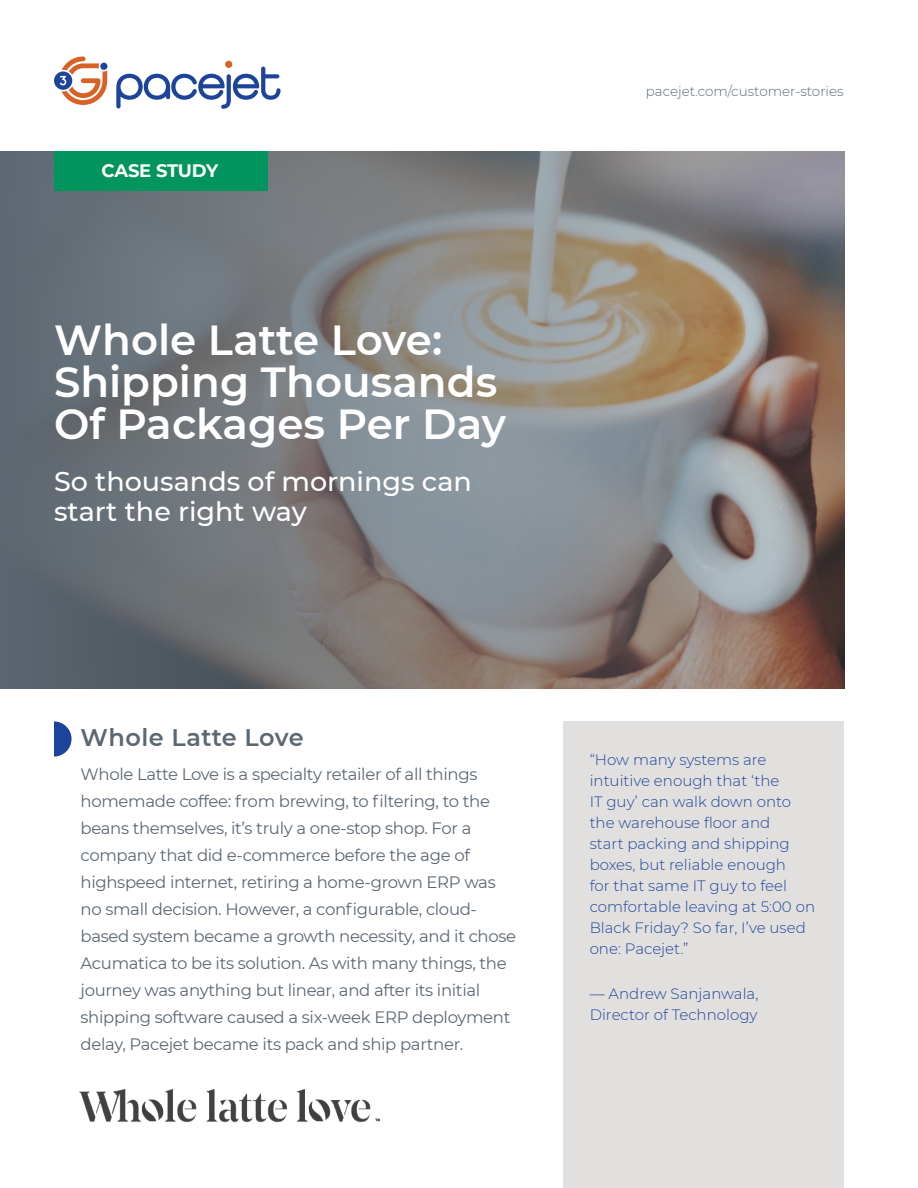
<style>
.page{position:relative;width:918px;height:1188px;background:#fff}
.page>*{position:absolute;margin:0;border:0;box-sizing:border-box;transform-origin:0 0}
.t1{font:600 42px/42px "Montserrat";color:#fff}
.t2{font:500 27px/30px "Montserrat";color:#fff}
.t3{font:600 24px "Montserrat";letter-spacing:.02em;color:#5c6771}
.t4{font:700 18px "Montserrat";letter-spacing:-.02em;color:#fff}
.t5{font:16.5px/27px "Montserrat";letter-spacing:-.02em;color:#5c6771}
.t6{font:300 15px/21px "Montserrat";color:#1d449b}
.t7{font:300 13.5px "Montserrat";color:#5c6771}
</style>
<div class="page">
<svg style="left:0;top:151px;width:845px;height:537px;background:#7d7d7d"></svg>
<div style="left:563px;top:721px;width:281px;height:467px;background:#e2e0df"></div>
<svg style="left:54px;top:721px;width:18px;height:36px"></svg>
<img style="left:79px;top:1089px;width:301px;height:34px">
<div style="left:54px;top:151px;width:214px;height:40px;background:#00955f"></div>
<svg style="left:116px;top:67px;width:165px;height:42px"></svg>
<div style="left:225px;top:61px;width:7px;height:7px;background:#d86126;border-radius:50%"></div>
<svg style="left:54px;top:57px;width:53px;height:48px"></svg>
<p class="t4" style="left:102px;top:158px;width:118px">CASE STUDY</p>
<p class="t1" style="left:54px;top:317px;width:454px">Whole Latte Love:<br>Shipping Thousands<br>Of Packages Per Day</p>
<p class="t2" style="left:54px;top:465px;width:419px">So thousands of mornings can start the right way</p>
<p class="t7" style="left:646px;top:82px;width:199px">pacejet.com/customer-stories</p>
<p class="t3" style="left:81px;top:721px;width:225px">Whole Latte Love</p>
<p class="t5" style="left:81px;top:760px;width:437px">Whole Latte Love is a specialty retailer of all things homemade coffee: from brewing, to filtering, to the beans themselves, it’s truly a one-stop shop. For a company that did e-commerce before the age of highspeed internet, retiring a home-grown ERP was no small decision. However, a configurable, cloud&shy;based system became a growth necessity, and it chose Acumatica to be its solution. As with many things, the journey was anything but linear, and after its initial shipping software caused a six-week ERP deployment delay, Pacejet became its pack and ship partner.</p>
<p class="t6" style="left:590px;top:749px;width:227px">“How many systems are intuitive enough that ‘the<br>IT guy’ can walk down onto the warehouse floor and<br>start packing and shipping boxes, but reliable enough<br>for that same IT guy to feel comfortable leaving at 5:00 on<br>Black Friday? So far, I’ve used one: Pacejet.”</p>
<p class="t6" style="left:590px;top:983px;width:170px">— Andrew Sanjanwala,<br>Director of Technology</p>
</div>
